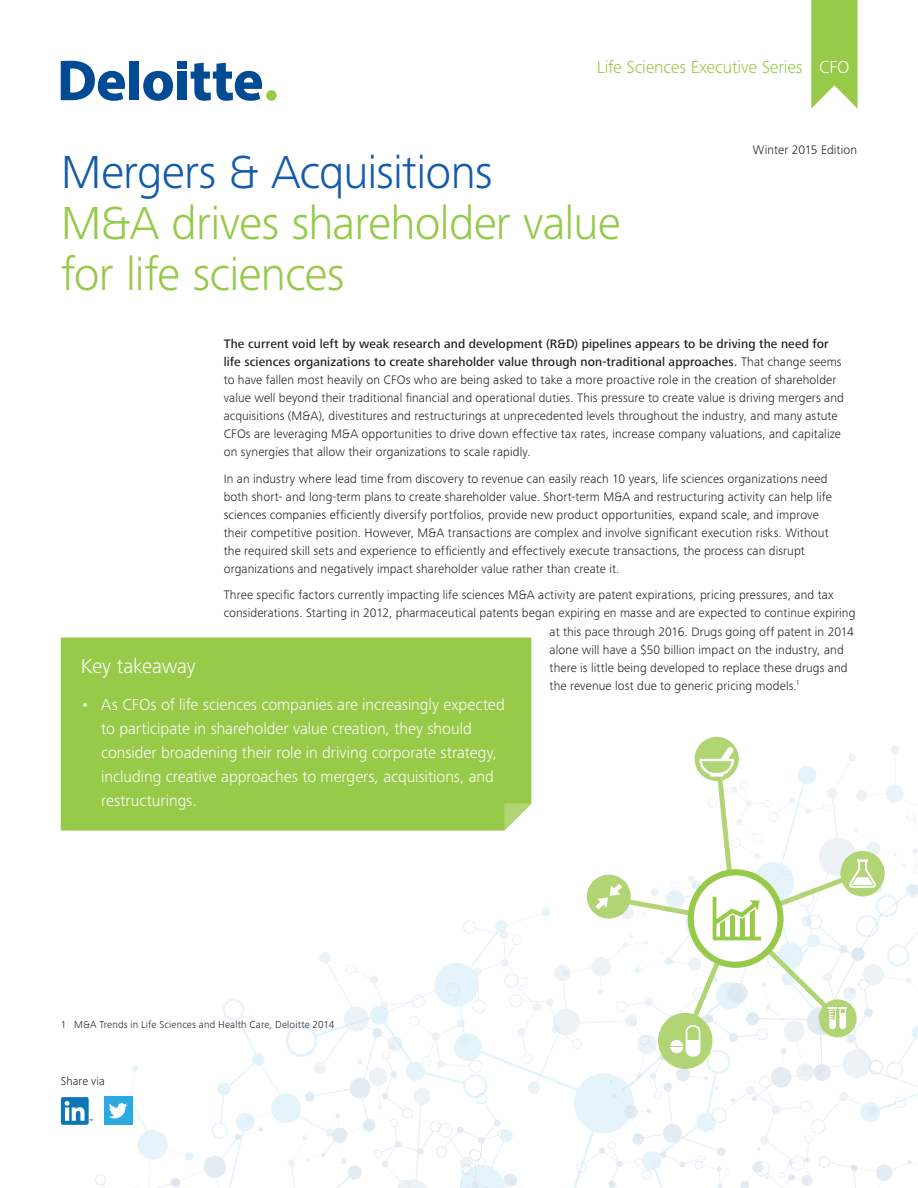
<style>
.page{position:relative;width:918px;height:1188px;background:#fff}
.page>*{position:absolute;margin:0;border:0;box-sizing:border-box;transform-origin:0 0}
.t1{font:300 48px/51px "Frutiger Next Pro";letter-spacing:-.015em;color:#97ca49}
.t2{font:300 48px "Frutiger Next Pro";letter-spacing:-.015em;color:#135cab}
.t3{font:300 21px "Frutiger Next Pro";letter-spacing:-.015em;color:#fff}
.t4{font:300 18px "Frutiger Next Pro";letter-spacing:-.01em;color:#97ca49}
.t5{font:300 16.5px/24px "Frutiger Next Pro";color:#fff}
.t6{font:300 12.75px/18px "Frutiger Next Pro";letter-spacing:.01em;color:#231f20}
.t7{font:300 12px "Frutiger Next Pro";letter-spacing:.005em;color:#231f20}
.t8{font:300 10.5px "Frutiger Next Pro";letter-spacing:.015em;color:#231f20}
.s1{color:#fff}
.s2{font-weight:500}
</style>
<div class="page">
<div style="left:129px;top:61px;width:10px;height:39px;background:#014a94"></div>
<svg style="left:143px;top:71px;width:30px;height:30px"></svg>
<div style="left:177px;top:72px;width:10px;height:28px;background:#014a94"></div>
<div style="left:177px;top:61px;width:10px;height:8px;background:#014a94"></div>
<svg style="left:191px;top:63px;width:71px;height:38px"></svg>
<div style="left:266px;top:90px;width:11px;height:11px;background:#97ca49;border-radius:50%"></div>
<svg style="left:61px;top:61px;width:64px;height:40px"></svg>
<svg style="left:811px;top:0;width:47px;height:109px;background:#a3d05f"></svg>
<div style="left:61px;top:638px;width:470px;height:193px;background:#97ca49"></div>
<div style="left:61px;top:1097px;width:28px;height:28px;background:#0c77b7;border-radius:2px"></div>
<svg style="left:65px;top:732px;width:853px;height:456px"></svg>
<h3 class="t4" style="left:597px;top:57px;width:254px">Life Sciences Executive Series <span class="s1">CFO</span></h3>
<h1 class="t2" style="left:61px;top:145px;width:433px">Mergers &amp; Acquisitions</h1>
<h1 class="t1" style="left:61px;top:197px;width:562px">M&amp;A drives shareholder value for life sciences</h1>
<p class="t6" style="left:753px;top:141px;width:106px">Winter 2015 Edition</p>
<p class="t6" style="left:224px;top:335px;width:622px"><span class="s2">The current void left by weak research and development (R&amp;D) pipelines appears to be driving the need for life sciences organizations to create shareholder value through non-traditional approaches.</span> That change seems to have fallen most heavily on CFOs who are being asked to take a more proactive role in the creation of shareholder value well beyond their traditional financial and operational duties. This pressure to create value is driving mergers and acquisitions (M&amp;A), divestitures and restructurings at unprecedented levels throughout the industry, and many astute CFOs are leveraging M&amp;A opportunities to drive down effective tax rates, increase company valuations, and capitalize on synergies that allow their organizations to scale rapidly.</p>
<p class="t6" style="left:224px;top:470px;width:610px">In an industry where lead time from discovery to revenue can easily reach 10 years, life sciences organizations need both short- and long-term plans to create shareholder value. Short-term M&amp;A and restructuring activity can help life sciences companies efficiently diversify portfolios, provide new product opportunities, expand scale, and improve their competitive position. However, M&amp;A transactions are complex and involve significant execution risks. Without the required skill sets and experience to efficiently and effectively execute transactions, the process can disrupt organizations and negatively impact shareholder value rather than create it.</p>
<p class="t6" style="left:224px;top:586px;width:612px">Three specific factors currently impacting life sciences M&amp;A activity are patent expirations, pricing pressures, and tax</p>
<p class="t6" style="left:224px;top:604px;width:633px">considerations. Starting in 2012, pharmaceutical patents began expiring en masse and are expected to continue expiring</p>
<p class="t6" style="left:550px;top:622px;width:306px">at this pace through 2016. Drugs going off patent in 2014</p>
<p class="t6" style="left:550px;top:640px;width:296px">alone will have a $50 billion impact on the industry, and</p>
<p class="t6" style="left:550px;top:658px;width:300px">there is little being developed to replace these drugs and</p>
<p class="t6" style="left:550px;top:676px;width:252px">the revenue lost due to generic pricing models.<sup>1</sup></p>
<h2 class="t3" style="left:81px;top:654px;width:117px">Key takeaway</h2>
<p class="t5" style="left:101px;top:693px;width:405px;text-indent:-20px">• As CFOs of life sciences companies are increasingly expected to participate in shareholder value creation, they should consider broadening their role in driving corporate strategy, including creative approaches to mergers, acquisitions, and restructurings.</p>
<p class="t8" style="left:61px;top:1019px;width:275px">1 M&amp;A Trends in Life Sciences and Health Care, Deloitte 2014</p>
<p class="t7" style="left:61px;top:1075px;width:46px">Share via</p>
</div>
